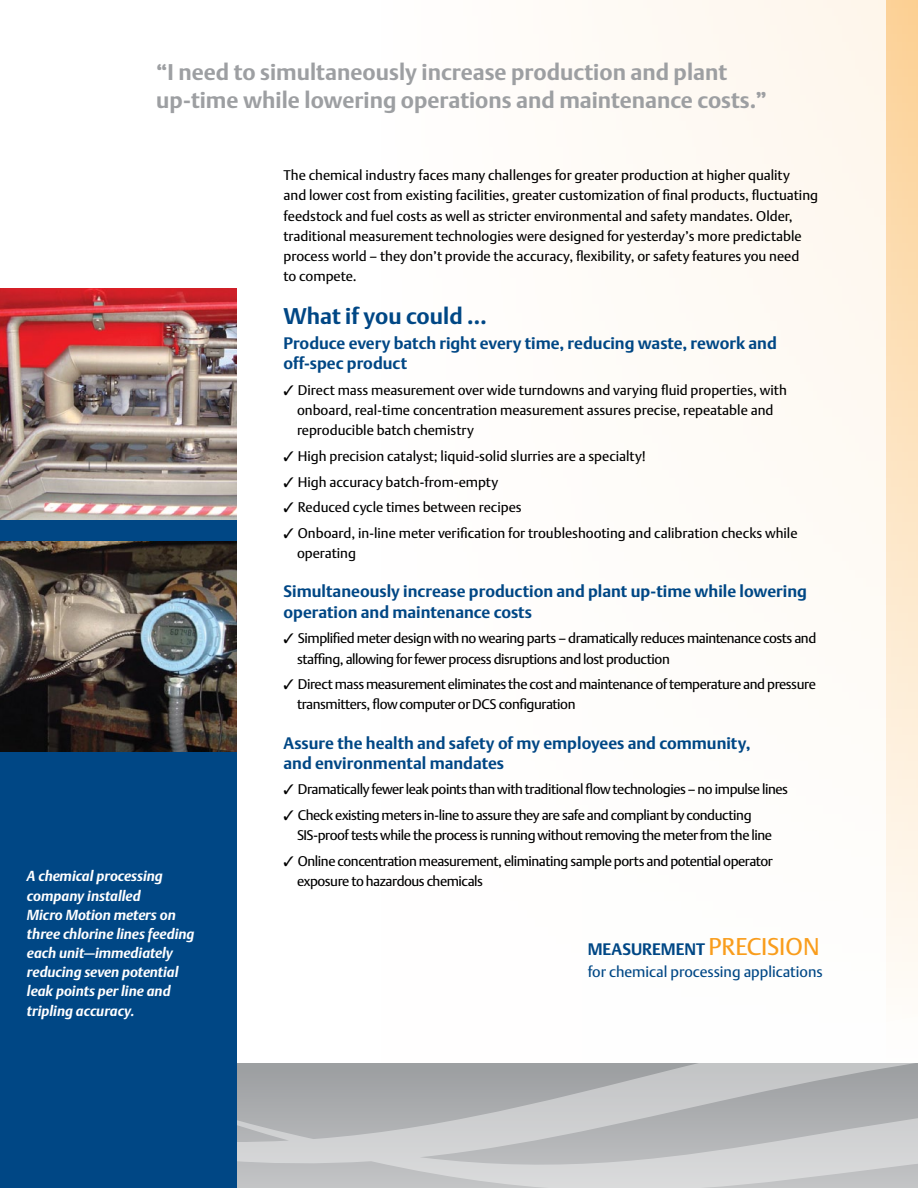
<style>
.page{position:relative;width:918px;height:1188px;background:#fff}
.page>*{position:absolute;margin:0;border:0;box-sizing:border-box;transform-origin:0 0}
.t1{font:700 22.5px/28.5px "DTL Argo T";color:#9d9fa2}
.t2{font:700 22.5px "DTL Argo T";color:#004785}
.t3{font:700 16.5px/20.2px "DTL Argo T";color:#004785}
.t4{font:15px "DTL Argo T";color:#004785}
.t5{font:italic 700 14.4px/19.2px "DTL Argo T";color:#fff}
.t6{font:13.8px/20.2px "DTL Argo T";letter-spacing:-.01em;color:#000}
.t7{font:13.8px/20.2px "DTL Argo T";letter-spacing:-.03em;color:#000}
.s1{font-weight:400;font-size:24px;color:#f99d1c}
</style>
<div class="page">
<div style="left:378px;top:0;width:540px;height:1077px;background:linear-gradient(to bottom,#fcd095,#fefefe)"></div>
<div style="left:239px;top:0;width:647px;height:1075px;background:#fff"></div>
<svg style="left:237px;top:1005px;width:681px;height:183px"></svg>
<div style="left:0;top:491px;width:237px;height:697px;background:#004785"></div>
<img style="left:0;top:541px;width:237px;height:211px">
<img style="left:0;top:289px;width:237px;height:231px">
<h1 class="t1" style="left:156px;top:57px;width:613px">“I need to simultaneously increase production and plant up-time while lowering operations and maintenance costs.”</h1>
<p class="t5" style="left:27px;top:867px;width:169px">A chemical processing company installed<br>Micro Motion meters on three chlorine lines feeding each unit—immediately reducing seven potential leak points per line and tripling accuracy.</p>
<p class="t6" style="left:284px;top:165px;width:536px">The chemical industry faces many challenges for greater production at higher quality<br>and lower cost from existing facilities, greater customization of final products, fluctuating feedstock and fuel costs as well as stricter environmental and safety mandates. Older, traditional measurement technologies were designed for yesterday’s more predictable process world – they don’t provide the accuracy, flexibility, or safety features you need<br>to compete.</p>
<h1 class="t2" style="left:284px;top:303px;width:205px">What if you could …</h1>
<p class="t3" style="left:284px;top:333px;width:495px">Produce every batch right every time, reducing waste, rework and off-spec product</p>
<p class="t6" style="left:297px;top:380px;width:491px;text-indent:-14px">✓ Direct mass measurement over wide turndowns and varying fluid properties, with onboard, real-time concentration measurement assures precise, repeatable and reproducible batch chemistry</p>
<p class="t6" style="left:284px;top:446px;width:364px">✓ High precision catalyst; liquid-solid slurries are a specialty!</p>
<p class="t6" style="left:284px;top:472px;width:216px">✓ High accuracy batch-from-empty</p>
<p class="t6" style="left:284px;top:497px;width:240px">✓ Reduced cycle times between recipes</p>
<p class="t6" style="left:297px;top:523px;width:502px;text-indent:-14px">✓ Onboard, in-line meter verification for troubleshooting and calibration checks while operating</p>
<p class="t3" style="left:284px;top:581px;width:525px">Simultaneously increase production and plant up-time while lowering operation and maintenance costs</p>
<p class="t7" style="left:297px;top:628px;width:521px;text-indent:-14px">✓ Simplified meter design with no wearing parts – dramatically reduces maintenance costs and staffing, allowing for fewer process disruptions and lost production</p>
<p class="t7" style="left:297px;top:674px;width:520px;text-indent:-14px">✓ Direct mass measurement eliminates the cost and maintenance of temperature and pressure transmitters, flow computer or DCS configuration</p>
<p class="t3" style="left:284px;top:733px;width:469px">Assure the health and safety of my employees and community, and environmental mandates</p>
<p class="t7" style="left:284px;top:779px;width:506px">✓ Dramatically fewer leak points than with traditional flow technologies – no impulse lines</p>
<p class="t7" style="left:297px;top:805px;width:477px;text-indent:-14px">✓ Check existing meters in-line to assure they are safe and compliant by conducting<br>SIS-proof tests while the process is running without removing the meter from the line</p>
<p class="t7" style="left:297px;top:851px;width:477px;text-indent:-14px">✓ Online concentration measurement, eliminating sample ports and potential operator exposure to hazardous chemicals</p>
<p class="t3" style="left:588px;top:939px;width:233px">MEASUREMENT <span class="s1">PRECisION</span></p>
<p class="t4" style="left:588px;top:963px;width:237px">for chemical processing applications</p>
</div>
